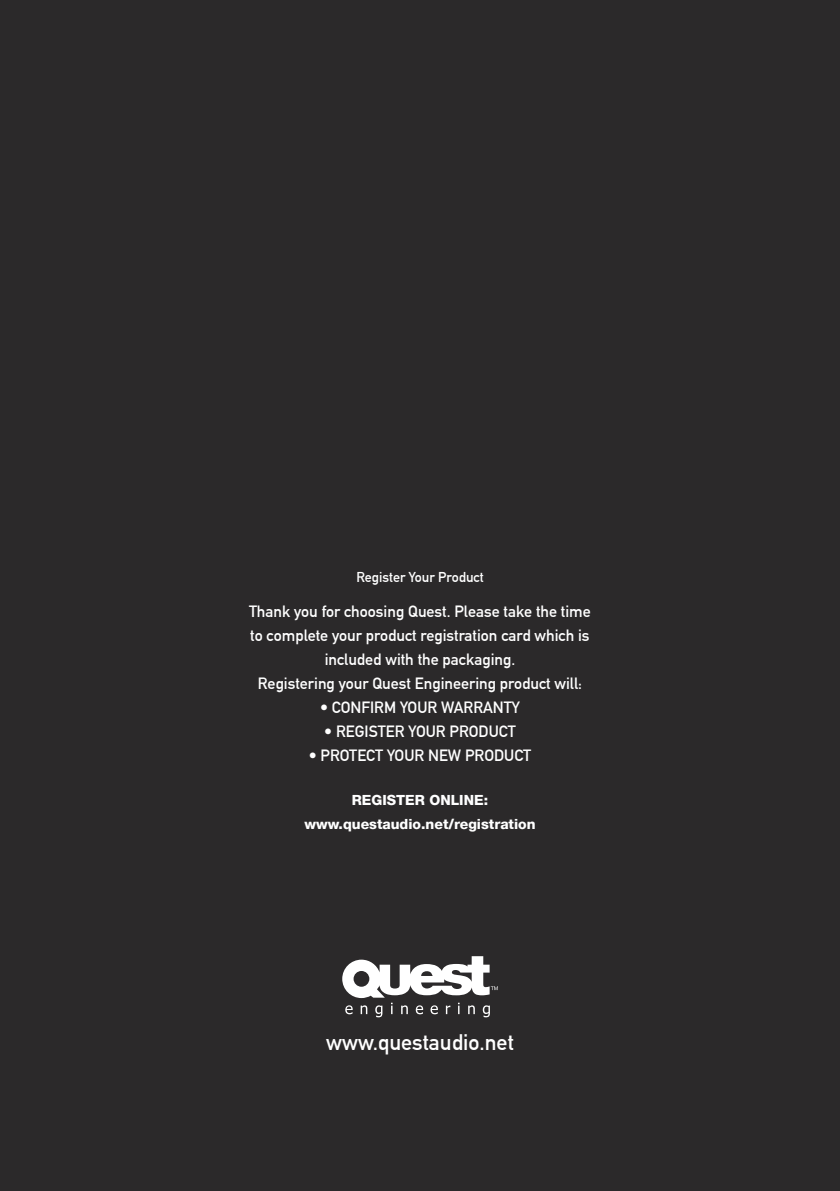
<style>
.page{position:relative;width:840px;height:1191px;background:#fff}
.page>*{position:absolute;margin:0;border:0;box-sizing:border-box;transform-origin:0 0}
.t1{font:22px "DIN Mittelschrift";color:#fff}
.t2{font:16px/24px "DIN Mittelschrift";color:#fff;text-align:center}
.t3{font:800 14px/24px "Helvetica Neue";color:#fff;text-align:center}
.t4{font:14px "DIN Mittelschrift";color:#fff}
</style>
<div class="page">
<div style="left:0;top:0;width:839px;height:1191px;background:#2b292a"></div>
<svg style="left:342px;top:956px;width:155px;height:61px"></svg>
<p class="t4" style="left:356px;top:569px;width:129px">Register Your Product</p>
<p class="t2" style="left:249px;top:600px;width:343px">Thank you for choosing Quest. Please take the time to complete your product registration card which is included with the packaging.<br>Registering your Quest Engineering product will:</p>
<p class="t2" style="left:320px;top:696px;width:201px">• CONFIRM YOUR WARRANTY</p>
<p class="t2" style="left:324px;top:720px;width:193px">• REGISTER YOUR PRODUCT</p>
<p class="t2" style="left:308px;top:744px;width:224px">• PROTECT YOUR NEW PRODUCT</p>
<p class="t3" style="left:304px;top:788px;width:233px">REGISTER ONLINE: www.questaudio.net/registration</p>
<h1 class="t1" style="left:326px;top:1029px;width:189px">www.questaudio.net</h1>
</div>
